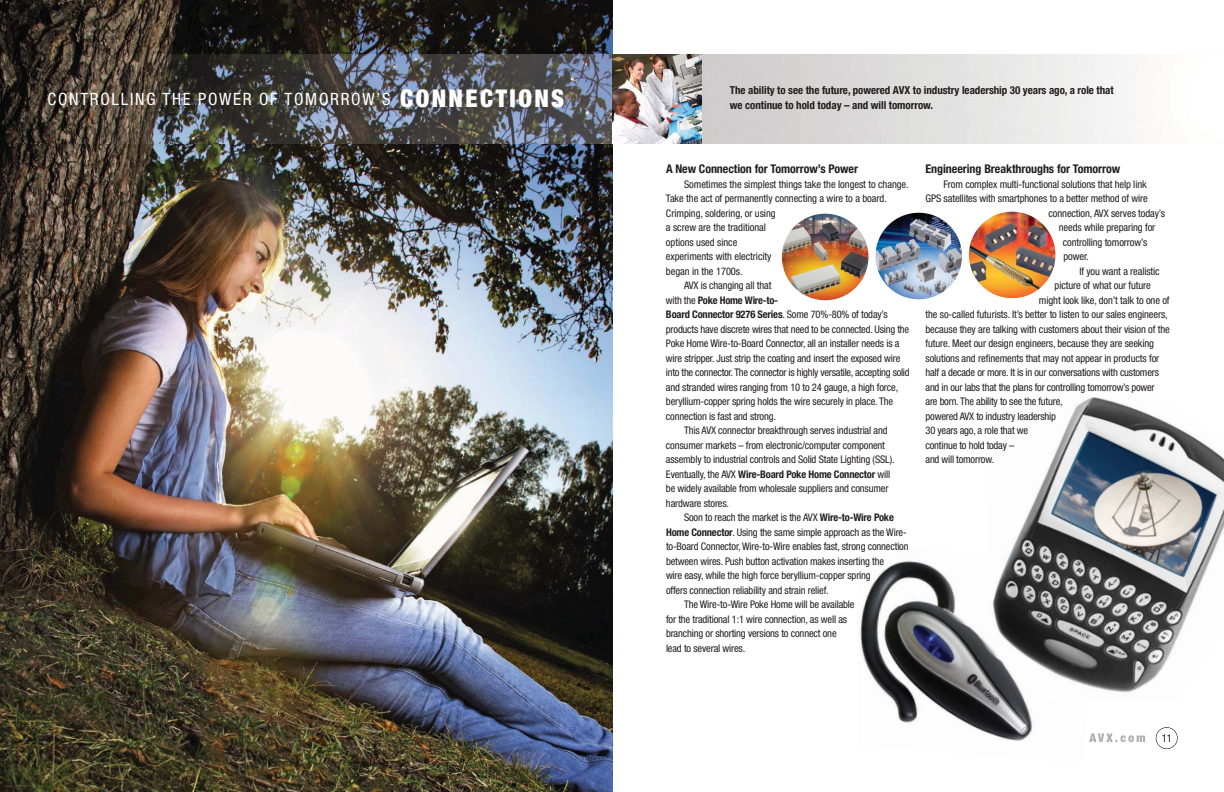
<style>
.page{position:relative;width:1224px;height:792px;background:#fff}
.page>*{position:absolute;margin:0;border:0;box-sizing:border-box;transform-origin:0 0}
.t1{font:condensed 17px "Helvetica Neue LT Std";letter-spacing:.1em;color:#fff}
.t2{font:700 condensed 12px "Helvetica Neue LT Std";letter-spacing:-.005em;color:#201d1d}
.t3{font:700 condensed 11px/14.5px "Helvetica Neue LT Std";letter-spacing:-.005em;color:#201d1d}
.t4{font:condensed 11px "Helvetica Neue LT Std";color:#201d1d}
.t5{font:condensed 10.5px "Helvetica Neue LT Std";letter-spacing:-.015em;color:#201d1d}
.t6{font:700 condensed 10.5px "Helvetica Neue LT Std";letter-spacing:-.015em;color:#201d1d}
.s1{font-weight:900;font-size:24.4px}
.s2{font-weight:400}
.s3{font-weight:700}
</style>
<div class="page">
<img style="left:860px;top:561px;width:173px;height:180px">
<img style="left:987px;top:397px;width:237px;height:302px">
<svg style="left:1156px;top:727px;width:22px;height:22px"></svg>
<svg style="left:1089px;top:733px;width:56px;height:9px"></svg>
<img style="left:0;top:0;width:612px;height:792px">
<img style="left:29px;top:54px;width:673px;height:90px">
<div style="left:702px;top:54px;width:522px;height:90px;background:linear-gradient(to right,#ccc9c9,#fff)"></div>
<img style="left:782px;top:214px;width:86px;height:86px;border-radius:50%">
<img style="left:875px;top:213px;width:87px;height:86px;border-radius:50%">
<img style="left:969px;top:212px;width:86px;height:86px;border-radius:50%">
<h1 class="t1" style="left:48px;top:93px;width:518px">CONTROLLING THE POWER OF TOMORROW’S <span class="s1">CONNECTIONS</span></h1>
<p class="t3" style="left:730px;top:84px;width:385px">The ability to see the future, powered AVX to industry leadership 30 years ago, a role that we continue to hold today – and will tomorrow.</p>
<p class="t2" style="left:666px;top:165px;width:194px">A New Connection for Tomorrow’s Power</p>
<p class="t5" style="left:684px;top:180px;width:226px">Sometimes the simplest things take the longest to change.</p>
<p class="t5" style="left:666px;top:195px;width:222px">Take the act of permanently connecting a wire to a board.</p>
<p class="t5" style="left:666px;top:209px;width:111px">Crimping, soldering, or using</p>
<p class="t5" style="left:666px;top:224px;width:102px">a screw are the traditional</p>
<p class="t5" style="left:666px;top:238px;width:73px">options used since</p>
<p class="t5" style="left:666px;top:253px;width:107px">experiments with electricity</p>
<p class="t5" style="left:666px;top:267px;width:78px">began in the 1700s.</p>
<p class="t5" style="left:684px;top:282px;width:89px">AVX is changing all that</p>
<p class="t6" style="left:666px;top:296px;width:114px"><span class="s2">with the</span> Poke Home Wire-to-</p>
<p class="t6" style="left:666px;top:311px;width:223px">Board Connector 9276 Series<span class="s2">. Some 70%-80% of today’s</span></p>
<p class="t5" style="left:666px;top:325px;width:245px">products have discrete wires that need to be connected. Using the</p>
<p class="t5" style="left:666px;top:340px;width:235px">Poke Home Wire-to-Board Connector, all an installer needs is a</p>
<p class="t5" style="left:666px;top:354px;width:236px">wire stripper. Just strip the coating and insert the exposed wire</p>
<p class="t5" style="left:666px;top:369px;width:245px">into the connector. The connector is highly versatile, accepting solid</p>
<p class="t5" style="left:666px;top:383px;width:234px">and stranded wires ranging from 10 to 24 gauge, a high force,</p>
<p class="t5" style="left:666px;top:398px;width:229px">beryllium-copper spring holds the wire securely in place. The</p>
<p class="t5" style="left:666px;top:412px;width:112px">connection is fast and strong.</p>
<p class="t5" style="left:684px;top:427px;width:205px">This AVX connector breakthrough serves industrial and</p>
<p class="t5" style="left:666px;top:441px;width:220px">consumer markets – from electronic/computer component</p>
<p class="t5" style="left:666px;top:456px;width:230px">assembly to industrial controls and Solid State Lighting (SSL).</p>
<p class="t6" style="left:666px;top:470px;width:226px"><span class="s2">Eventually, the AVX</span> Wire-Board Poke Home Connector <span class="s2">will</span></p>
<p class="t5" style="left:666px;top:485px;width:224px">be widely available from wholesale suppliers and consumer</p>
<p class="t5" style="left:666px;top:499px;width:65px">hardware stores.</p>
<p class="t5" style="left:684px;top:514px;width:211px">Soon to reach the market is the AVX <span class="s3">Wire-to-Wire Poke</span></p>
<p class="t5" style="left:666px;top:528px;width:242px"><span class="s3">Home Connector</span>. Using the same simple approach as the Wire-</p>
<p class="t5" style="left:666px;top:543px;width:244px">to-Board Connector, Wire-to-Wire enables fast, strong connection</p>
<p class="t5" style="left:666px;top:557px;width:220px">between wires. Push button activation makes inserting the</p>
<p class="t5" style="left:666px;top:572px;width:206px">wire easy, while the high force beryllium-copper spring</p>
<p class="t5" style="left:666px;top:586px;width:164px">offers connection reliability and strain relief.</p>
<p class="t5" style="left:684px;top:601px;width:172px">The Wire-to-Wire Poke Home will be available</p>
<p class="t5" style="left:666px;top:615px;width:183px">for the traditional 1:1 wire connection, as well as</p>
<p class="t5" style="left:666px;top:630px;width:172px">branching or shorting versions to connect one</p>
<p class="t5" style="left:666px;top:644px;width:81px">lead to several wires.</p>
<p class="t2" style="left:926px;top:165px;width:196px">Engineering Breakthroughs for Tomorrow</p>
<p class="t5" style="left:944px;top:180px;width:205px">From complex multi-functional solutions that help link</p>
<p class="t5" style="left:926px;top:195px;width:224px">GPS satellites with smartphones to a better method of wire</p>
<p class="t5" style="left:1049px;top:209px;width:118px">connection, AVX serves today’s</p>
<p class="t5" style="left:1059px;top:224px;width:98px">needs while preparing for</p>
<p class="t5" style="left:1063px;top:238px;width:86px">controlling tomorrow’s</p>
<p class="t5" style="left:1063px;top:253px;width:27px">power.</p>
<p class="t5" style="left:1079px;top:267px;width:82px">If you want a realistic</p>
<p class="t5" style="left:1055px;top:282px;width:98px">picture of what our future</p>
<p class="t5" style="left:1039px;top:296px;width:132px">might look like, don’t talk to one of</p>
<p class="t5" style="left:926px;top:311px;width:244px">the so-called futurists. It’s better to listen to our sales engineers,</p>
<p class="t5" style="left:926px;top:325px;width:246px">because they are talking with customers about their vision of the</p>
<p class="t5" style="left:926px;top:340px;width:230px">future. Meet our design engineers, because they are seeking</p>
<p class="t5" style="left:926px;top:354px;width:235px">solutions and refinements that may not appear in products for</p>
<p class="t5" style="left:926px;top:369px;width:235px">half a decade or more. It is in our conversations with customers</p>
<p class="t5" style="left:926px;top:383px;width:231px">and in our labs that the plans for controlling tomorrow’s power</p>
<p class="t5" style="left:926px;top:398px;width:139px">are born. The ability to see the future,</p>
<p class="t5" style="left:926px;top:412px;width:132px">powered AVX to industry leadership</p>
<p class="t5" style="left:926px;top:427px;width:104px">30 years ago, a role that we</p>
<p class="t5" style="left:926px;top:441px;width:90px">continue to hold today –</p>
<p class="t5" style="left:926px;top:456px;width:70px">and will tomorrow.</p>
<p class="t4" style="left:1162px;top:734px;width:12px">11</p>
</div>
